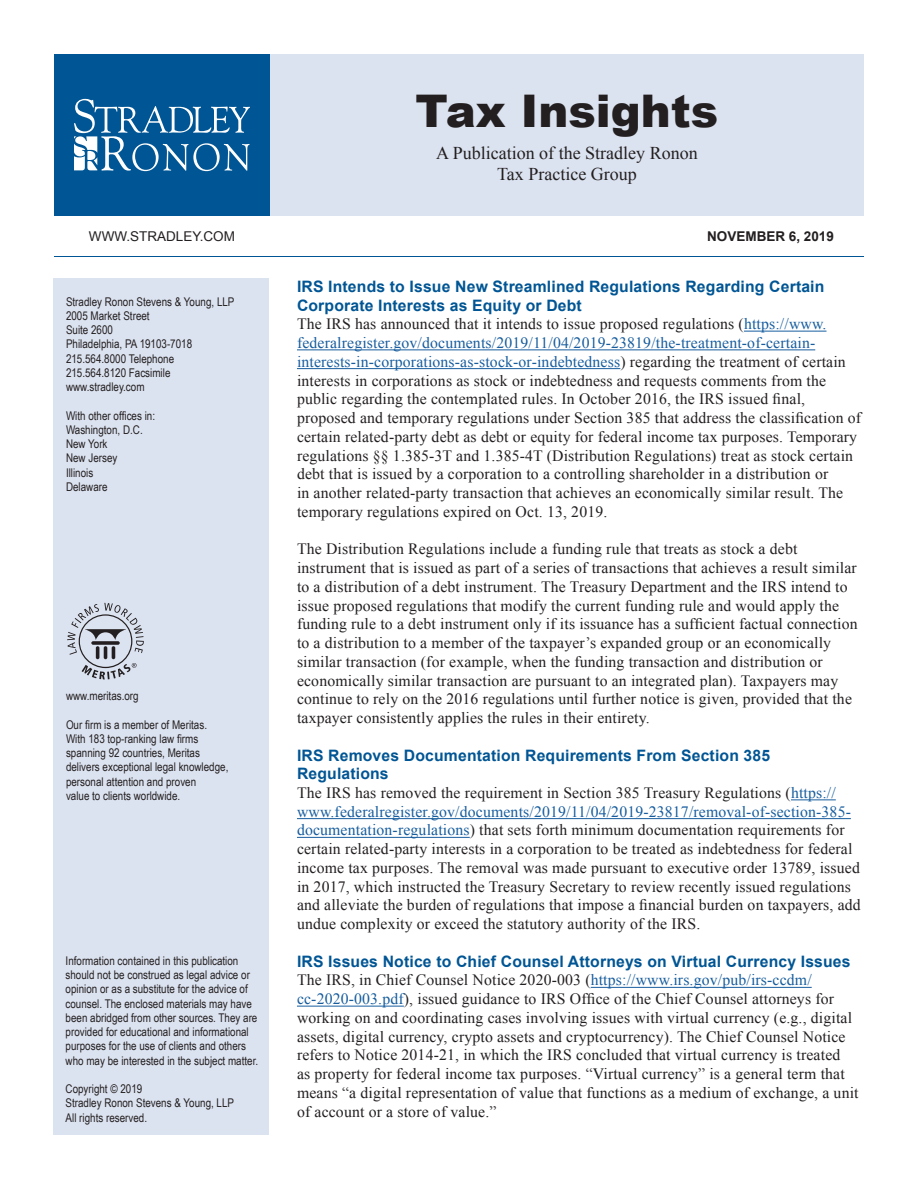
<style>
.page{position:relative;width:918px;height:1188px;background:#fff}
.page>*{position:absolute;margin:0;border:0;box-sizing:border-box;transform-origin:0 0}
.t1{font:900 45px "Arial";color:#231f20}
.t2{font:18px/21px "Times New Roman";color:#231f20;text-align:center}
.t3{font:15.75px/18.8px "Times New Roman";letter-spacing:.01em;color:#231f20}
.t4{font:700 15.75px/18.8px "Arial";letter-spacing:.01em;color:#005594}
.t5{font:13.5px "Arial";color:#231f20}
.t6{font:700 13.5px "Arial";color:#231f20}
.t7{font:12px/14.2px "Arial Narrow";color:#231f20}
.s1{color:#175d9e}
</style>
<div class="page">
<div style="left:54px;top:54px;width:216px;height:162px;background:#005594"></div>
<svg style="left:74px;top:99px;width:176px;height:72px"></svg>
<div style="left:53px;top:279px;width:216px;height:856px;background:#dce3f0"></div>
<div style="left:270px;top:54px;width:594px;height:162px;background:#dce3f0"></div>
<hr style="left:54px;top:256px;width:810px;height:1px;background:#005594">
<hr style="left:744px;top:331px;width:83px;height:1px;background:#175d9e">
<hr style="left:297px;top:349px;width:518px;height:1px;background:#175d9e">
<hr style="left:297px;top:368px;width:323px;height:1px;background:#175d9e">
<hr style="left:791px;top:799px;width:45px;height:1px;background:#175d9e">
<hr style="left:297px;top:818px;width:554px;height:1px;background:#175d9e">
<hr style="left:297px;top:837px;width:173px;height:1px;background:#175d9e">
<hr style="left:591px;top:987px;width:221px;height:1px;background:#175d9e">
<hr style="left:297px;top:1006px;width:107px;height:1px;background:#175d9e">
<svg style="left:67px;top:603px;width:77px;height:77px"></svg>
<h1 class="t1" style="left:416px;top:78px;width:304px">Tax Insights</h1>
<p class="t2" style="left:436px;top:142px;width:263px">A Publication of the Stradley Ronon<br>Tax Practice Group</p>
<p class="t5" style="left:89px;top:227px;width:148px">WWW.STRADLEY.COM</p>
<p class="t6" style="left:707px;top:227px;width:128px">NOVEMBER 6, 2019</p>
<p class="t7" style="left:66px;top:294px;width:170px">Stradley Ronon Stevens &amp; Young, LLP<br>2005 Market Street<br>Suite 2600<br>Philadelphia, PA 19103-7018<br>215.564.8000 Telephone<br>215.564.8120 Facsimile www.stradley.com</p>
<p class="t7" style="left:66px;top:408px;width:91px">With other offices in:<br>Washington, D.C.<br>New York<br>New Jersey<br>Illinois<br>Delaware</p>
<p class="t7" style="left:66px;top:688px;width:74px">www.meritas.org</p>
<p class="t7" style="left:66px;top:717px;width:164px">Our firm is a member of Meritas.<br>With 183 top-ranking law firms spanning 92 countries, Meritas delivers exceptional legal knowledge, personal attention and proven<br>value to clients worldwide.</p>
<p class="t7" style="left:66px;top:953px;width:194px">Information contained in this publication should not be construed as legal advice or opinion or as a substitute for the advice of counsel. The enclosed materials may have been abridged from other sources. They are provided for educational and informational purposes for the use of clients and others who may be interested in the subject matter.</p>
<p class="t7" style="left:66px;top:1081px;width:170px">Copyright © 2019<br>Stradley Ronon Stevens &amp; Young, LLP<br>All rights reserved.</p>
<p class="t4" style="left:297px;top:277px;width:529px">IRS Intends to Issue New Streamlined Regulations Regarding Certain<br>Corporate Interests as Equity or Debt</p>
<p class="t3" style="left:297px;top:315px;width:566px">The IRS has announced that it intends to issue proposed regulations (<span class="s1">https://www. federalregister.gov/documents/2019/11/04/2019-23819/the-treatment-of-certain&shy;interests-in-corporations-as-stock-or-indebtedness</span>) regarding the treatment of certain interests in corporations as stock or indebtedness and requests comments from the public regarding the contemplated rules. In October 2016, the IRS issued final, proposed and temporary regulations under Section 385 that address the classification of certain related-party debt as debt or equity for federal income tax purposes. Temporary regulations §§ 1.385-3T and 1.385-4T (Distribution Regulations) treat as stock certain debt that is issued by a corporation to a controlling shareholder in a distribution or<br>in another related-party transaction that achieves an economically similar result. The temporary regulations expired on Oct. 13, 2019.</p>
<p class="t3" style="left:297px;top:539px;width:562px">The Distribution Regulations include a funding rule that treats as stock a debt instrument that is issued as part of a series of transactions that achieves a result similar to a distribution of a debt instrument. The Treasury Department and the IRS intend to issue proposed regulations that modify the current funding rule and would apply the funding rule to a debt instrument only if its issuance has a sufficient factual connection to a distribution to a member of the taxpayer’s expanded group or an economically similar transaction (for example, when the funding transaction and distribution or economically similar transaction are pursuant to an integrated plan). Taxpayers may continue to rely on the 2016 regulations until further notice is given, provided that the taxpayer consistently applies the rules in their entirety.</p>
<p class="t4" style="left:297px;top:746px;width:475px">IRS Removes Documentation Requirements From Section 385<br>Regulations</p>
<p class="t3" style="left:297px;top:783px;width:565px">The IRS has removed the requirement in Section 385 Treasury Regulations (<span class="s1">https:// www.federalregister.gov/documents/2019/11/04/2019-23817/removal-of-section-385- documentation-regulations</span>) that sets forth minimum documentation requirements for certain related-party interests in a corporation to be treated as indebtedness for federal income tax purposes. The removal was made pursuant to executive order 13789, issued in 2017, which instructed the Treasury Secretary to review recently issued regulations and alleviate the burden of regulations that impose a financial burden on taxpayers, add undue complexity or exceed the statutory authority of the IRS.</p>
<p class="t4" style="left:297px;top:952px;width:555px">IRS Issues Notice to Chief Counsel Attorneys on Virtual Currency Issues</p>
<p class="t3" style="left:297px;top:971px;width:563px">The IRS, in Chief Counsel Notice 2020-003 (<span class="s1">https://www.irs.gov/pub/irs-ccdm/ cc-2020-003.pdf</span>), issued guidance to IRS Office of the Chief Counsel attorneys for working on and coordinating cases involving issues with virtual currency (e.g., digital assets, digital currency, crypto assets and cryptocurrency). The Chief Counsel Notice refers to Notice 2014-21, in which the IRS concluded that virtual currency is treated<br>as property for federal income tax purposes. “Virtual currency” is a general term that means “a digital representation of value that functions as a medium of exchange, a unit of account or a store of value.”</p>
</div>
